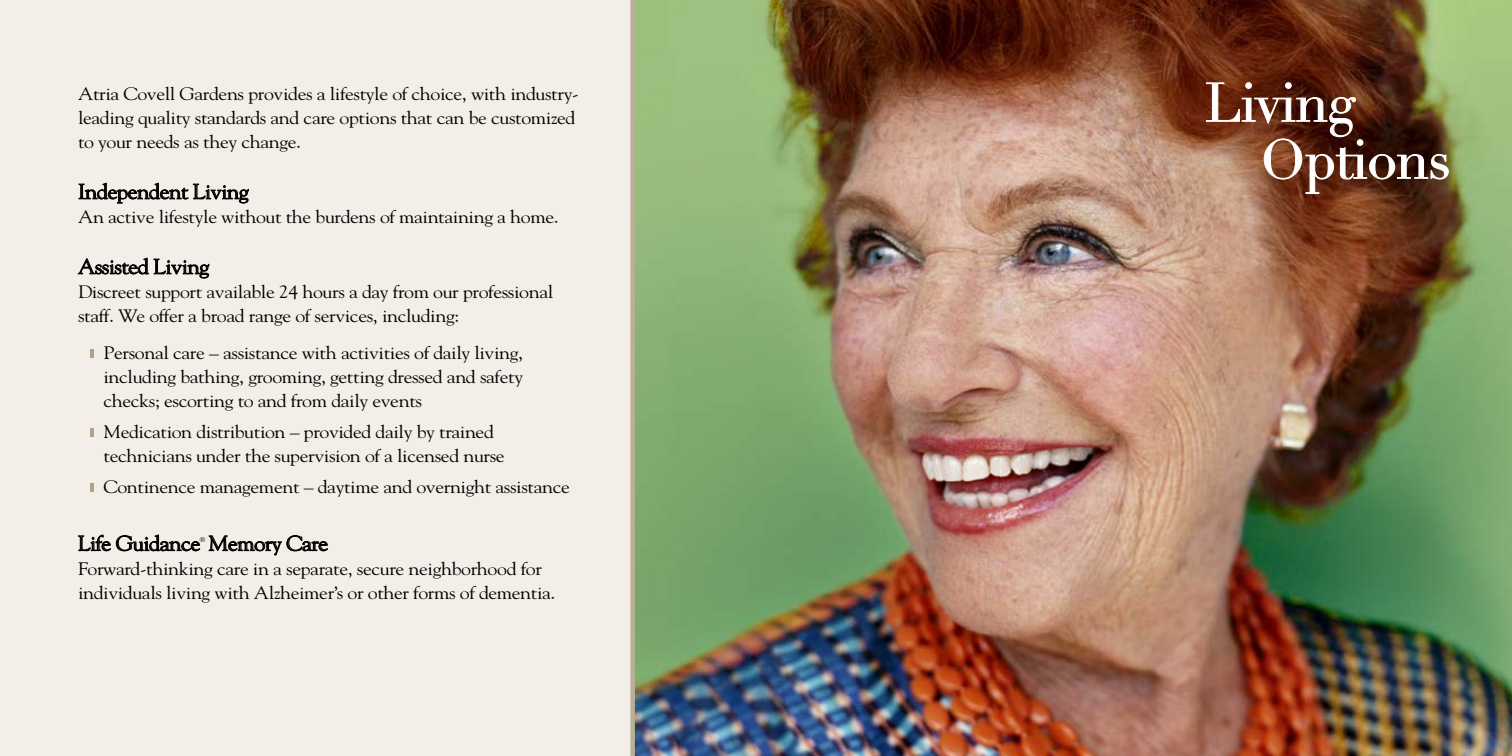
<style>
.page{position:relative;width:1512px;height:756px;background:#fff}
.page>*{position:absolute;margin:0;border:0;box-sizing:border-box;transform-origin:0 0}
.t1{font:54px/57px "Didot";letter-spacing:-.02em;color:#fff}
.t2{font:21px "Goudy Std";letter-spacing:-.025em;color:#000;scale:1.07 1}
.t3{font:18px/24px "Goudy Std";letter-spacing:-.02em;color:#000;scale:1.1 1}
.t4{font:7.05px "Goudy Std";color:#000;scale:1.07 1}
</style>
<div class="page">
<div style="left:0;top:0;width:637px;height:756px;background:#f3efe8"></div>
<img style="left:635px;top:0;width:877px;height:756px">
<img style="left:1206px;top:82px;width:243px;height:112px">
<div style="left:630px;top:0;width:5px;height:756px;background:#b9b098"></div>
<svg style="left:79px;top:183px;width:170px;height:21px"></svg>
<svg style="left:78px;top:258px;width:131px;height:20px"></svg>
<svg style="left:90px;top:349px;width:4px;height:9px"></svg>
<svg style="left:90px;top:428px;width:4px;height:9px"></svg>
<svg style="left:90px;top:483px;width:4px;height:8px"></svg>
<svg style="left:78px;top:534px;width:122px;height:17px"></svg>
<svg style="left:209px;top:535px;width:119px;height:20px"></svg>
<p class="t3" style="left:78px;top:81px;width:457px">Atria Covell Gardens provides a lifestyle of choice, with industry&shy;leading quality standards and care options that can be customized to your needs as they change.</p>
<p class="t2" style="left:78px;top:179px;width:161px">Independent Living</p>
<p class="t3" style="left:78px;top:204px;width:439px">An active lifestyle without the burdens of maintaining a home.</p>
<p class="t2" style="left:78px;top:254px;width:124px">Assisted Living</p>
<p class="t3" style="left:78px;top:279px;width:434px">Discreet support available 24 hours a day from our professional staff. We offer a broad range of services, including:</p>
<p class="t3" style="left:104px;top:341px;width:383px;text-align:justify">Personal care – assistance with activities of daily living, including bathing, grooming, getting dressed and safety checks; escorting to and from daily events</p>
<p class="t3" style="left:104px;top:420px;width:366px">Medication distribution – provided daily by trained technicians under the supervision of a licensed nurse</p>
<p class="t3" style="left:104px;top:474px;width:426px">Continence management – daytime and overnight assistance</p>
<p class="t2" style="left:78px;top:530px;width:235px">Life Guidance Memory Care</p>
<p class="t4" style="left:200px;top:535px;width:7px">®</p>
<p class="t3" style="left:78px;top:556px;width:436px">Forward-thinking care in a separate, secure neighborhood for individuals living with Alzheimer’s or other forms of dementia.</p>
<h1 class="t1" style="left:1261px;top:75px;width:192px;text-indent:-56px">Living<br>Options</h1>
</div>
